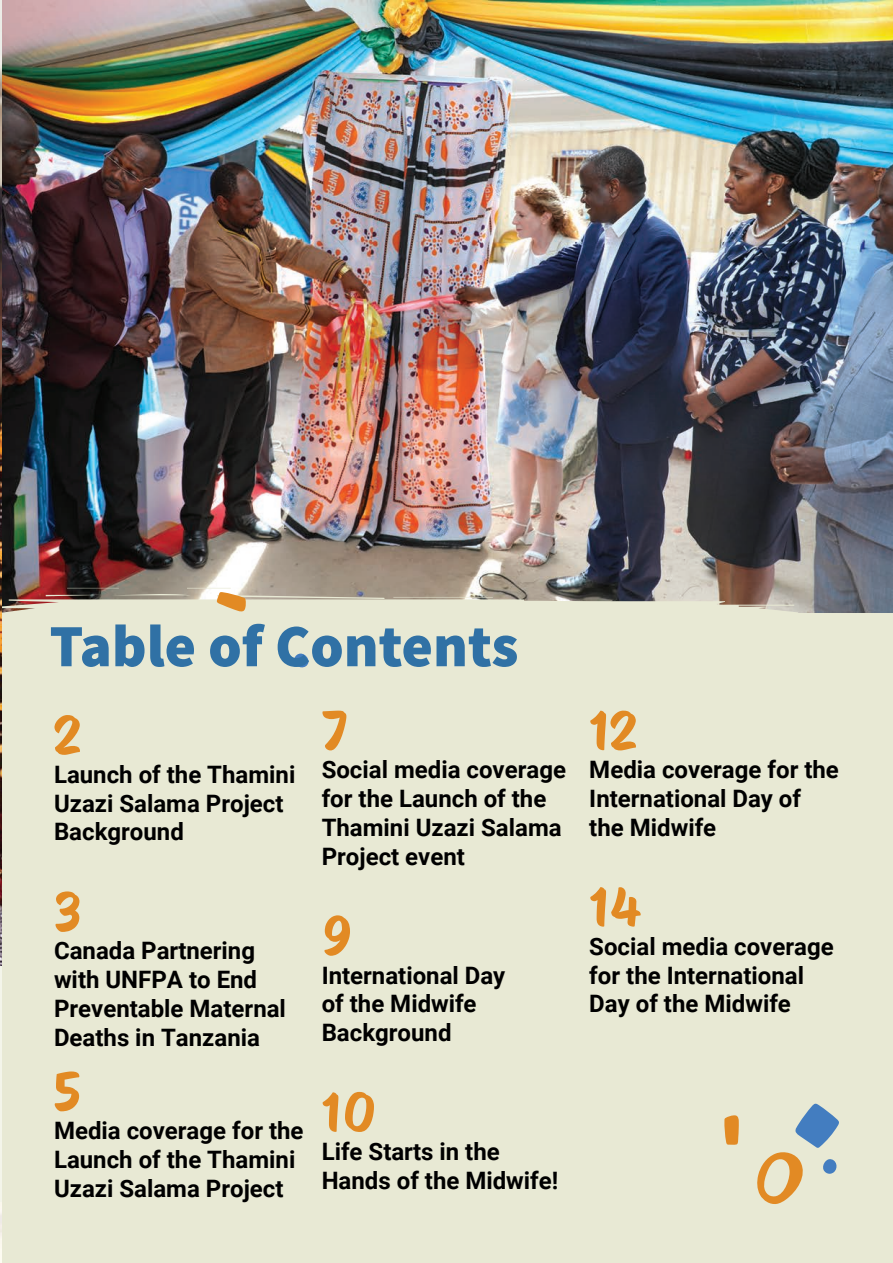
<style>
.page{position:relative;width:893px;height:1263px;background:#fff}
.page>*{position:absolute;margin:0;border:0;box-sizing:border-box;transform-origin:0 0}
.t1{font:900 60px "Source Sans Pro";color:#3071a5}
.t2{font:54px "Protest Riot";color:#e28a24}
.t3{font:700 24px/28.8px "Roboto";color:#000}
</style>
<div class="page">
<div style="left:0;top:566px;width:893px;height:697px;background:#e8e9d4"></div>
<img style="left:2px;top:0;width:891px;height:588px">
<img style="left:0;top:0;width:2px;height:1263px">
<svg style="left:757px;top:1103px;width:82px;height:101px"></svg>
<svg style="left:724px;top:1115px;width:15px;height:30px"></svg>
<svg style="left:294px;top:653px;width:14px;height:15px"></svg>
<svg style="left:0;top:588px;width:893px;height:42px"></svg>
<hr style="left:0;top:966px;width:2px;height:236px;background:#f4f5ea">
<hr style="left:0;top:936px;width:1px;height:304px;background:#040503;opacity:.22">
<h1 class="t1" style="left:50px;top:605px;width:470px">Table of Contents</h1>
<h2 class="t2" style="left:54px;top:689px;width:29px">2</h2>
<p class="t3" style="left:54px;top:759px;width:243px">Launch of the Thamini<br>Uzazi Salama Project<br>Background</p>
<h2 class="t2" style="left:54px;top:865px;width:29px">3</h2>
<p class="t3" style="left:54px;top:935px;width:233px">Canada Partnering with UNFPA to End<br>Preventable Maternal<br>Deaths in Tanzania</p>
<h2 class="t2" style="left:54px;top:1045px;width:28px">5</h2>
<p class="t3" style="left:54px;top:1115px;width:251px">Media coverage for the<br>Launch of the Thamini<br>Uzazi Salama Project</p>
<h2 class="t2" style="left:322px;top:684px;width:28px">7</h2>
<p class="t3" style="left:322px;top:754px;width:246px">Social media coverage for the Launch of the<br>Thamini Uzazi Salama<br>Project event</p>
<h2 class="t2" style="left:322px;top:889px;width:32px">9</h2>
<p class="t3" style="left:322px;top:960px;width:185px">International Day of the Midwife<br>Background</p>
<h2 class="t2" style="left:322px;top:1066px;width:56px">10</h2>
<p class="t3" style="left:322px;top:1136px;width:238px">Life Starts in the<br>Hands of the Midwife!</p>
<h2 class="t2" style="left:589px;top:684px;width:50px">12</h2>
<p class="t3" style="left:589px;top:754px;width:251px">Media coverage for the<br>International Day of the Midwife</p>
<h2 class="t2" style="left:589px;top:861px;width:54px">14</h2>
<p class="t3" style="left:589px;top:931px;width:246px">Social media coverage for the International<br>Day of the Midwife</p>
</div>
